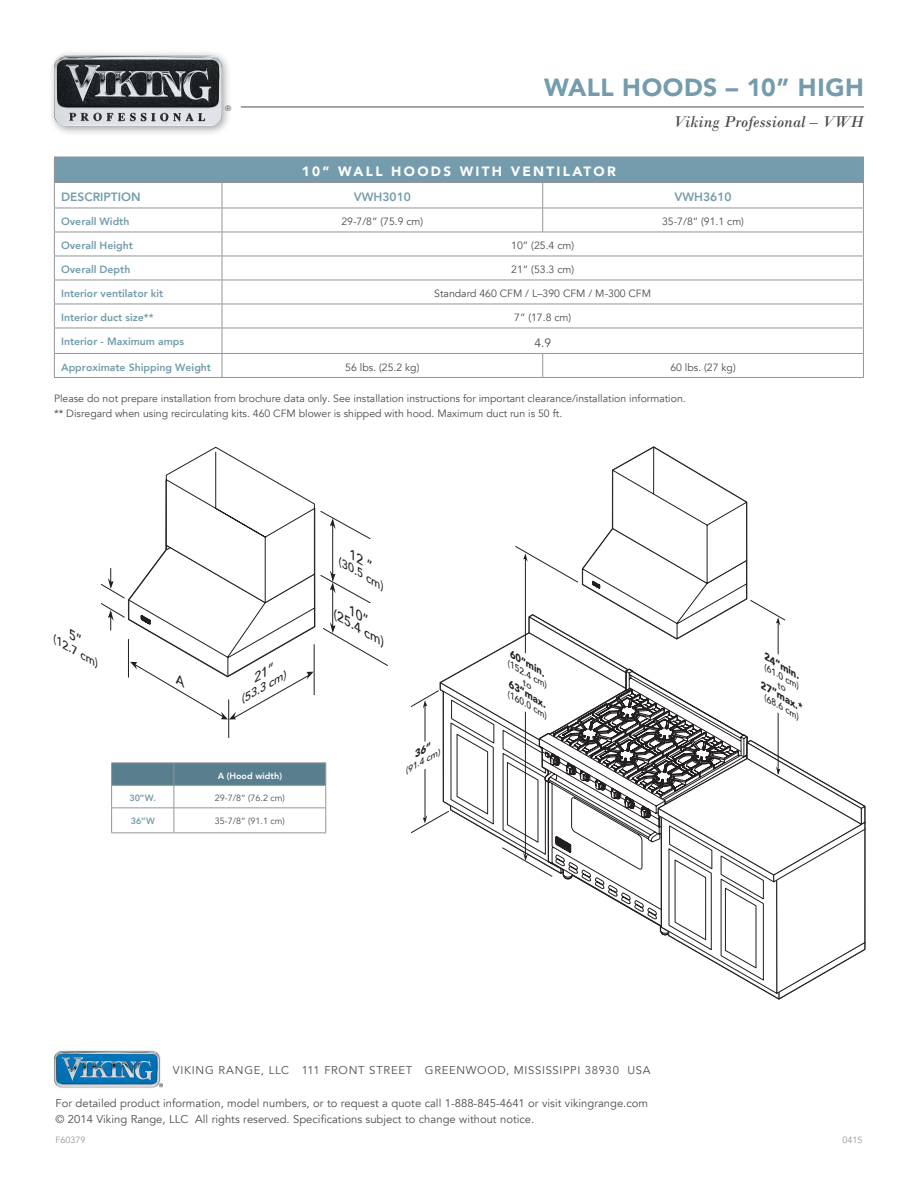
<style>
.page{position:relative;width:918px;height:1188px;background:#fff}
.page>*{position:absolute;margin:0;border:0;box-sizing:border-box;transform-origin:0 0}
.t1{font:900 24.75px "Avenir";letter-spacing:.025em;color:#749cac}
.t2{font:italic 16.5px "Bodoni";color:#4b4c4d}
.t3{font:900 13.5px "Avenir";letter-spacing:.17em;color:#fff}
.t4{font:italic 500 12.15px/11.6px "Avenir";color:#231f20;scale:1.15 1}
.t5{font:800 12px "Avenir";color:#749cac}
.t6{font:12px "Avenir";color:#474d50}
.t7{font:11.25px/16.5px "Avenir";color:#4b4c4d}
.t8{font:11.25px "Avenir";letter-spacing:.065em;color:#4b4c4d}
.t9{font:italic 500 10.8px "Avenir";color:#231f20;scale:1.15 1}
.t10{font:10.5px/15px "Avenir";color:#474d50}
.t11{font:800 10.5px "Avenir";color:#749cac}
.t12{font:italic 900 9.3px "Avenir";color:#231f20;scale:1.15 1}
.t13{font:9px "Avenir";color:#474d50}
.t14{font:800 9px "Avenir";color:#fff}
.t15{font:9px "Avenir";color:#939598}
.t16{font:800 9px "Avenir";color:#749cac}
.t17{font:italic 500 8.4px/17.7px "Avenir";color:#231f20;scale:1.15 1}
.t18{font:7.5px "Century Gothic";color:#4b4c4d}
</style>
<div class="page">
<hr style="left:241px;top:107px;width:623px;height:1px;background:#4b4c4d">
<div style="left:48px;top:50px;width:184px;height:86px;background:#231f20;opacity:.4"></div>
<img style="left:54px;top:56px;width:168px;height:70px">
<hr style="left:111px;top:832px;width:63px;height:1px;background:#939598">
<hr style="left:174px;top:832px;width:152px;height:1px;background:#939598">
<hr style="left:111px;top:762px;width:63px;height:1px;background:#939598">
<hr style="left:174px;top:762px;width:152px;height:1px;background:#939598">
<svg style="left:111px;top:763px;width:215px;height:69px"></svg>
<hr style="left:111px;top:785px;width:63px;height:1px;background:#939598">
<hr style="left:174px;top:785px;width:152px;height:1px;background:#939598">
<div style="left:54px;top:157px;width:809px;height:25px;background:#749cac"></div>
<hr style="left:54px;top:232px;width:168px;height:1px;background:#939598">
<hr style="left:222px;top:232px;width:321px;height:1px;background:#939598">
<hr style="left:543px;top:232px;width:321px;height:1px;background:#939598">
<hr style="left:54px;top:256px;width:168px;height:1px;background:#939598">
<hr style="left:222px;top:256px;width:321px;height:1px;background:#939598">
<hr style="left:543px;top:256px;width:321px;height:1px;background:#939598">
<hr style="left:54px;top:280px;width:168px;height:1px;background:#939598">
<hr style="left:222px;top:280px;width:321px;height:1px;background:#939598">
<hr style="left:543px;top:280px;width:321px;height:1px;background:#939598">
<hr style="left:54px;top:304px;width:168px;height:1px;background:#939598">
<hr style="left:222px;top:304px;width:321px;height:1px;background:#939598">
<hr style="left:543px;top:304px;width:321px;height:1px;background:#939598">
<hr style="left:54px;top:328px;width:168px;height:1px;background:#939598">
<hr style="left:222px;top:328px;width:321px;height:1px;background:#939598">
<hr style="left:543px;top:328px;width:321px;height:1px;background:#939598">
<hr style="left:54px;top:353px;width:168px;height:1px;background:#939598">
<hr style="left:222px;top:353px;width:321px;height:1px;background:#939598">
<hr style="left:543px;top:353px;width:321px;height:1px;background:#939598">
<hr style="left:54px;top:377px;width:168px;height:1px;background:#939598">
<hr style="left:222px;top:377px;width:321px;height:1px;background:#939598">
<hr style="left:543px;top:377px;width:321px;height:1px;background:#939598">
<hr style="left:54px;top:157px;width:168px;height:1px;background:#939598">
<hr style="left:222px;top:157px;width:321px;height:1px;background:#939598">
<hr style="left:543px;top:157px;width:321px;height:1px;background:#939598">
<svg style="left:54px;top:158px;width:1px;height:219px"></svg>
<hr style="left:54px;top:182px;width:168px;height:1px;background:#939598">
<hr style="left:222px;top:182px;width:321px;height:1px;background:#939598">
<hr style="left:543px;top:182px;width:321px;height:1px;background:#939598">
<svg style="left:222px;top:183px;width:1px;height:194px"></svg>
<svg style="left:863px;top:158px;width:1px;height:219px"></svg>
<hr style="left:54px;top:208px;width:168px;height:1px;background:#939598">
<hr style="left:222px;top:208px;width:321px;height:1px;background:#939598">
<hr style="left:543px;top:208px;width:321px;height:1px;background:#939598">
<img style="left:54px;top:1050px;width:109px;height:38px">
<hr style="left:228px;top:699px;width:1px;height:39px;background:#231f20">
<svg style="left:439px;top:106px;width:210px;height:272px"></svg>
<svg style="left:101px;top:447px;width:287px;height:273px"></svg>
<svg style="left:411px;top:446px;width:454px;height:553px"></svg>
<p class="t18" style="left:225px;top:104px;width:7px">®</p>
<h1 class="t1" style="left:544px;top:66px;width:321px">WALL HOODS – 10” HIGH</h1>
<h2 class="t2" style="left:673px;top:112px;width:192px">Viking Professional – VWH</h2>
<p class="t3" style="left:302px;top:160px;width:315px">10” WALL HOODS WITH VENTILATOR</p>
<p class="t5" style="left:61px;top:188px;width:81px">DESCRIPTION</p>
<p class="t5" style="left:354px;top:188px;width:59px">VWH3010</p>
<p class="t5" style="left:675px;top:188px;width:59px">VWH3610</p>
<p class="t11" style="left:61px;top:213px;width:70px">Overall Width</p>
<p class="t10" style="left:341px;top:214px;width:83px">29-7/8” (75.9 cm)</p>
<p class="t10" style="left:662px;top:214px;width:83px">35-7/8” (91.1 cm)</p>
<p class="t11" style="left:61px;top:237px;width:73px">Overall Height</p>
<p class="t10" style="left:511px;top:238px;width:64px">10” (25.4 cm)</p>
<p class="t11" style="left:61px;top:261px;width:71px">Overall Depth</p>
<p class="t10" style="left:511px;top:262px;width:64px">21” (53.3 cm)</p>
<p class="t11" style="left:61px;top:285px;width:104px">Interior ventilator kit</p>
<p class="t10" style="left:434px;top:286px;width:218px">Standard 460 CFM / L–390 CFM / M-300 CFM</p>
<p class="t11" style="left:61px;top:309px;width:94px">Interior duct size**</p>
<p class="t10" style="left:514px;top:310px;width:59px">7” (17.8 cm)</p>
<p class="t11" style="left:61px;top:333px;width:125px">Interior - Maximum amps</p>
<p class="t6" style="left:534px;top:335px;width:18px">4.9</p>
<p class="t11" style="left:61px;top:359px;width:151px">Approximate Shipping Weight</p>
<p class="t10" style="left:345px;top:360px;width:76px">56 lbs. (25.2 kg)</p>
<p class="t10" style="left:670px;top:360px;width:67px">60 lbs. (27 kg)</p>
<p class="t10" style="left:54px;top:391px;width:633px">Please do not prepare installation from brochure data only. See installation instructions for important clearance/installation information. ** Disregard when using recirculating kits. 460 CFM blower is shipped with hood. Maximum duct run is 50 ft.</p>
<p class="t9" style="left:60px;top:631px;width:46px;rotate:30deg">(12.7 cm)</p>
<p class="t9" style="left:236px;top:692px;width:46px;rotate:-30deg">(53.3 cm)</p>
<p class="t14" style="left:218px;top:768px;width:66px">A (Hood width)</p>
<p class="t16" style="left:129px;top:791px;width:28px">30”W.</p>
<p class="t13" style="left:215px;top:793px;width:72px">29-7/8“ (76.2 cm)</p>
<p class="t16" style="left:131px;top:813px;width:26px">36”W</p>
<p class="t13" style="left:215px;top:815px;width:72px">35-7/8” (91.1 cm)</p>
<p class="t9" style="left:346px;top:554px;width:46px;rotate:30deg">(30.5 cm)</p>
<p class="t4" style="left:345px;top:599px;width:52px;text-indent:11px;rotate:30deg">10” (25.4 cm)</p>
<p class="t17" style="left:400px;top:763px;width:36px;rotate:-30deg">(91.4 cm)</p>
<p class="t12" style="left:516px;top:647px;width:36px;rotate:30deg">60”min.</p>
<p class="t17" style="left:514px;top:656px;width:41px;rotate:30deg">(152.4 cm)</p>
<p class="t17" style="left:523px;top:671px;width:41px;text-indent:8px;rotate:30deg">to (160.0 cm)</p>
<p class="t12" style="left:514px;top:677px;width:39px;rotate:30deg">63”max.</p>
<p class="t8" style="left:173px;top:1064px;width:479px">VIKING RANGE, LLC 111 FRONT STREET GREENWOOD, MISSISSIPPI 38930 USA</p>
<p class="t7" style="left:56px;top:1095px;width:594px">For detailed product information, model numbers, or to request a quote call 1-888-845-4641 or visit vikingrange.com © 2014 Viking Range, LLC All rights reserved. Specifications subject to change without notice.</p>
<p class="t12" style="left:770px;top:650px;width:36px;rotate:30deg">24”min.</p>
<p class="t17" style="left:771px;top:659px;width:36px;rotate:30deg">(61.0 cm)</p>
<p class="t12" style="left:767px;top:678px;width:43px;rotate:30deg">27”max.*</p>
<p class="t17" style="left:780px;top:674px;width:36px;text-indent:5px;rotate:30deg">to<br>(68.6 cm)</p>
<p class="t15" style="left:56px;top:1135px;width:32px">F60379</p>
<p class="t15" style="left:842px;top:1135px;width:22px">0415</p>
</div>
